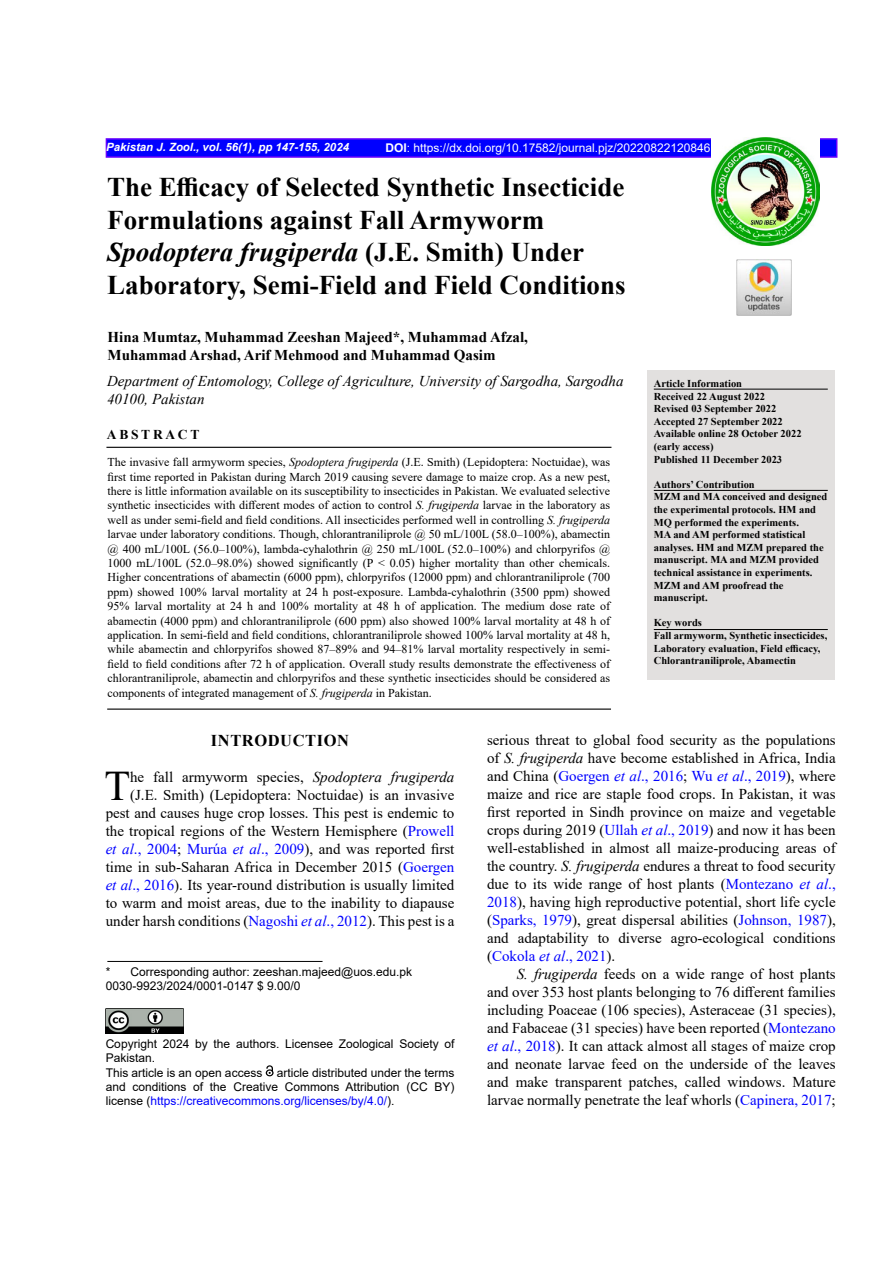
<style>
.page{position:relative;width:893px;height:1263px;background:#fff}
.page>*{position:absolute;margin:0;border:0;box-sizing:border-box;transform-origin:0 0}
.t1{font:42.15px "Times New Roman";color:#000}
.t2{font:700 27px/32.4px "Times New Roman";color:#000}
.t3{font:700 16.5px "Times New Roman";letter-spacing:.035em;color:#000}
.t4{font:15px/18px "Times New Roman";color:#000;text-align:justify}
.t5{font:700 15px/18px "Times New Roman";color:#000}
.t6{font:italic 15px/18px "Times New Roman";color:#000}
.t7{font:700 13.5px "Times New Roman";letter-spacing:.2em;color:#000}
.t8{font:12px/14.4px "Times New Roman";color:#000;text-align:justify}
.t9{font:12px/14.4px "Arial";color:#000}
.t10{font:12px "Arial";color:#fff}
.t11{font:italic 700 11.4px "Arial";color:#fff}
.t12{font:700 10.5px/12.6px "Times New Roman";color:#000}
.s1{font-weight:700}
.s2{font-style:italic}
.s3{color:#00f}
.s4{font-style:italic;color:#00f}
</style>
<div class="page">
<div style="left:106px;top:138px;width:731px;height:20px;background:#00f;border:2px solid #60f"></div>
<img style="left:711px;top:138px;width:108px;height:108px">
<div style="left:647px;top:370px;width:187px;height:309px;background:#e2e0df"></div>
<hr style="left:654px;top:490px;width:174px;height:1px;background:#000">
<hr style="left:106px;top:447px;width:505px;height:1px;background:#000">
<hr style="left:107px;top:708px;width:504px;height:2px;background:#000">
<hr style="left:654px;top:389px;width:174px;height:1px;background:#000">
<img style="left:106px;top:1008px;width:77px;height:25px">
<svg style="left:266px;top:1065px;width:8px;height:11px"></svg>
<hr style="left:107px;top:961px;width:216px;height:1px;background:#000">
<hr style="left:654px;top:629px;width:174px;height:1px;background:#000">
<img style="left:737px;top:260px;width:55px;height:55px">
<p class="t11" style="left:106px;top:139px;width:244px">Pakistan J. Zool., vol. 56(1), pp 147-155, 2024</p>
<p class="t10" style="left:385px;top:139px;width:326px"><span class="s1">DOI</span>: https://dx.doi.org/10.17582/journal.pjz/20220822120846</p>
<h2 class="t2" style="left:107px;top:170px;width:520px">The Efficacy of Selected Synthetic Insecticide Formulations against Fall Armyworm <span class="s2">Spodoptera frugiperda</span> (J.E. Smith) Under Laboratory, Semi-Field and Field Conditions</h2>
<p class="t5" style="left:108px;top:327px;width:422px">Hina Mumtaz, Muhammad Zeeshan Majeed*, Muhammad Afzal,<br>Muhammad Arshad, Arif Mehmood and Muhammad Qasim</p>
<p class="t6" style="left:107px;top:372px;width:518px">Department of Entomology, College of Agriculture, University of Sargodha, Sargodha<br>40100, Pakistan</p>
<p class="t12" style="left:654px;top:377px;width:149px">Article Information<br>Received 22 August 2022<br>Revised 03 September 2022<br>Accepted 27 September 2022<br>Available online 28 October 2022 (early access)<br>Published 11 December 2023</p>
<p class="t12" style="left:654px;top:478px;width:175px">Authors’ Contribution<br>MZM and MA conceived and designed the experimental protocols. HM and<br>MQ performed the experiments.<br>MA and AM performed statistical analyses. HM and MZM prepared the manuscript. MA and MZM provided technical assistance in experiments.<br>MZM and AM proofread the manuscript.</p>
<p class="t12" style="left:654px;top:616px;width:175px">Key words<br>Fall armyworm, Synthetic insecticides,<br>Laboratory evaluation, Field efficacy,<br>Chlorantraniliprole, Abamectin</p>
<p class="t7" style="left:107px;top:425px;width:94px">ABSTRACT</p>
<p class="t8" style="left:108px;top:454px;width:504px">The invasive fall armyworm species, <span class="s2">Spodoptera frugiperda</span> (J.E. Smith) (Lepidoptera: Noctuidae), was first time reported in Pakistan during March 2019 causing severe damage to maize crop. As a new pest, there is little information available on its susceptibility to insecticides in Pakistan. We evaluated selective synthetic insecticides with different modes of action to control <span class="s2">S. frugiperda</span> larvae in the laboratory as well as under semi-field and field conditions. All insecticides performed well in controlling <span class="s2">S. frugiperda </span>larvae under laboratory conditions. Though, chlorantraniliprole @ 50 mL/100L (58.0–100%), abamectin @ 400 mL/100L (56.0–100%), lambda-cyhalothrin @ 250 mL/100L (52.0–100%) and chlorpyrifos @ 1000 mL/100L (52.0–98.0%) showed significantly (P &lt; 0.05) higher mortality than other chemicals.<br>Higher concentrations of abamectin (6000 ppm), chlorpyrifos (12000 ppm) and chlorantraniliprole (700 ppm) showed 100% larval mortality at 24 h post-exposure. Lambda-cyhalothrin (3500 ppm) showed 95% larval mortality at 24 h and 100% mortality at 48 h of application. The medium dose rate of abamectin (4000 ppm) and chlorantraniliprole (600 ppm) also showed 100% larval mortality at 48 h of application. In semi-field and field conditions, chlorantraniliprole showed 100% larval mortality at 48 h, while abamectin and chlorpyrifos showed 87–89% and 94–81% larval mortality respectively in semi&shy;field to field conditions after 72 h of application. Overall study results demonstrate the effectiveness of chlorantraniliprole, abamectin and chlorpyrifos and these synthetic insecticides should be considered as components of integrated management of <span class="s2">S. frugiperda</span> in Pakistan.</p>
<h3 class="t3" style="left:211px;top:728px;width:140px">INTRODUCTION</h3>
<h1 class="t1" style="left:104px;top:756px;width:27px">T</h1>
<p class="t4" style="left:487px;top:730px;width:350px">serious threat to global food security as the populations of <span class="s2">S. frugiperda</span> have become established in Africa, India and China (<span class="s3">Goergen</span> <span class="s4">et al</span><span class="s3">., 2016</span>; <span class="s3">Wu</span> <span class="s4">et al</span><span class="s3">., 2019</span>), where maize and rice are staple food crops. In Pakistan, it was first reported in Sindh province on maize and vegetable crops during 2019 (<span class="s3">Ullah</span> <span class="s4">et al</span><span class="s3">., 2019</span>) and now it has been well-established in almost all maize-producing areas of the country. <span class="s2">S. frugiperda</span> endures a threat to food security due to its wide range of host plants (<span class="s3">Montezano</span> <span class="s4">et al</span><span class="s3">., 2018</span>), having high reproductive potential, short life cycle (<span class="s3">Sparks, 1979</span>), great dispersal abilities (<span class="s3">Johnson, 1987</span>), and adaptability to diverse agro-ecological conditions (<span class="s3">Cokola</span> <span class="s4">et al</span><span class="s3">., 2021</span>).</p>
<p class="t4" style="left:487px;top:964px;width:350px;text-indent:30px"><span class="s2">S. frugiperda</span> feeds on a wide range of host plants and over 353 host plants belonging to 76 different families including Poaceae (106 species), Asteraceae (31 species), and Fabaceae (31 species) have been reported (<span class="s3">Montezano </span><span class="s4">et al</span><span class="s3">., 2018</span>). It can attack almost all stages of maize crop and neonate larvae feed on the underside of the leaves and make transparent patches, called windows. Mature larvae normally penetrate the leaf whorls (<span class="s3">Capinera, 2017</span>;</p>
<p class="t4" style="left:106px;top:767px;width:350px;text-align:right">he fall armyworm species, <span class="s2">Spodoptera frugiperda </span>(J.E. Smith) (Lepidoptera: Noctuidae) is an invasive pest and causes huge crop losses. This pest is endemic to the tropical regions of the Western Hemisphere (<span class="s3">Prowell </span><span class="s4">et al</span><span class="s3">., 2004</span>; <span class="s3">Murúa</span> <span class="s4">et al</span><span class="s3">., 2009</span>), and was reported first time in sub-Saharan Africa in December 2015 (<span class="s3">Goergen </span><span class="s4">et al</span><span class="s3">., 2016</span>). Its year-round distribution is usually limited to warm and moist areas, due to the inability to diapause under harsh conditions (<span class="s3">Nagoshi</span> <span class="s4">et al</span><span class="s3">., 2012</span>). This pest is a</p>
<p class="t9" style="left:106px;top:964px;width:308px">* Corresponding author: zeeshan.majeed@uos.edu.pk<br>0030-9923/2024/0001-0147 $ 9.00/0</p>
<p class="t9" style="left:106px;top:1036px;width:350px">Copyright 2024 by the authors. Licensee Zoological Society of Pakistan.<br>This article is an open access article distributed under the terms and conditions of the Creative Commons Attribution (CC BY) license (<span class="s3">https://creativecommons.org/licenses/by/4.0/</span>).</p>
</div>
